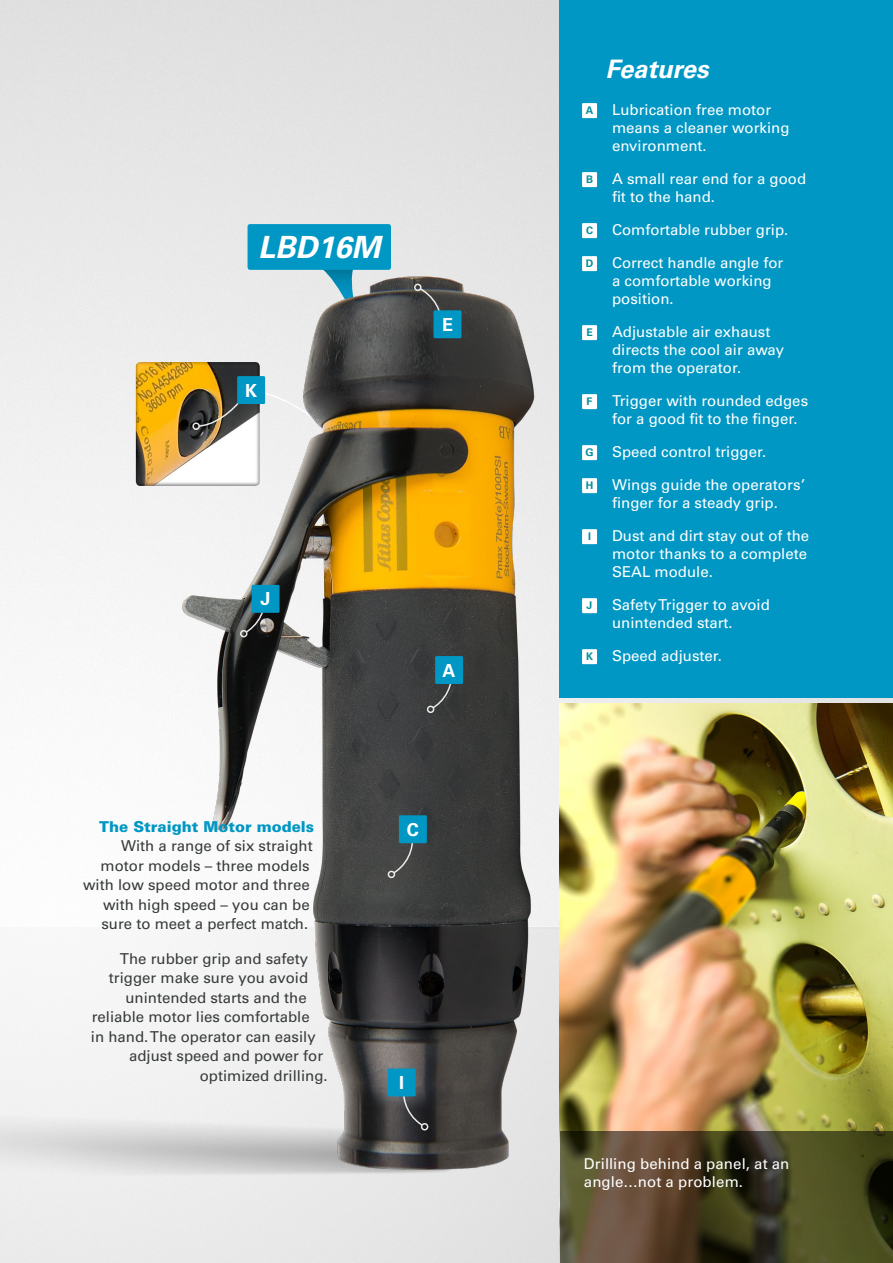
<style>
.page{position:relative;width:893px;height:1263px;background:#fff}
.page>*{position:absolute;margin:0;border:0;box-sizing:border-box;transform-origin:0 0}
.t1{font:italic 700 30.6px "Univers LT Std";color:#fff}
.t2{font:italic 700 25.5px "Univers LT Std";color:#fff}
.t3{font:700 18px "Univers LT Std";color:#fff}
.t4{font:15px/18px "Univers LT Std";color:#fff}
.t5{font:15px "Univers LT Std";color:#373a3b}
.t6{font:900 15px "Univers LT Std";color:#0097c4}
.t7{font:700 10.5px "Univers LT Std";color:#008f9d}
.s1{font-weight:700;font-size:10.5px;color:#008f9d}
</style>
<div class="page">
<div style="left:0;top:0;width:893px;height:704px;background:#e2e2e2"></div>
<div style="left:560px;top:0;width:333px;height:698px;background:#0097c4"></div>
<img style="left:0;top:216px;width:657px;height:1047px">
<svg style="left:392px;top:838px;width:22px;height:37px"></svg>
<div style="left:388px;top:871px;width:7px;height:7px;border:2px solid #fff;border-radius:50%"></div>
<div style="left:399px;top:815px;width:28px;height:28px;background:#0097c4;border-radius:2px"></div>
<svg style="left:418px;top:287px;width:25px;height:37px"></svg>
<div style="left:414px;top:284px;width:8px;height:7px;border:2px solid #fff;border-radius:50%"></div>
<div style="left:434px;top:310px;width:27px;height:28px;background:#0097c4;border-radius:2px"></div>
<svg style="left:402px;top:1090px;width:22px;height:37px"></svg>
<div style="left:421px;top:1123px;width:7px;height:7px;border:2px solid #fff;border-radius:50%"></div>
<div style="left:388px;top:1068px;width:28px;height:28px;background:#0097c4;border-radius:2px"></div>
<svg style="left:244px;top:597px;width:22px;height:37px"></svg>
<div style="left:240px;top:630px;width:8px;height:7px;border:2px solid #fff;border-radius:50%"></div>
<div style="left:252px;top:585px;width:28px;height:28px;background:#0097c4;border-radius:2px"></div>
<svg style="left:431px;top:673px;width:22px;height:37px"></svg>
<div style="left:427px;top:706px;width:7px;height:7px;border:2px solid #fff;border-radius:50%"></div>
<div style="left:435px;top:656px;width:28px;height:28px;background:#0097c4;border-radius:2px"></div>
<div style="left:582px;top:103px;width:15px;height:15px;background:#fff"></div>
<div style="left:582px;top:172px;width:15px;height:15px;background:#fff"></div>
<div style="left:582px;top:223px;width:15px;height:15px;background:#fff"></div>
<div style="left:582px;top:256px;width:15px;height:15px;background:#fff"></div>
<div style="left:582px;top:325px;width:15px;height:15px;background:#fff"></div>
<div style="left:582px;top:394px;width:15px;height:15px;background:#fff"></div>
<div style="left:582px;top:445px;width:15px;height:15px;background:#fff"></div>
<div style="left:582px;top:478px;width:15px;height:15px;background:#fff"></div>
<div style="left:582px;top:529px;width:15px;height:15px;background:#fff"></div>
<div style="left:582px;top:598px;width:15px;height:15px;background:#fff"></div>
<div style="left:582px;top:649px;width:15px;height:15px;background:#fff"></div>
<img style="left:560px;top:704px;width:333px;height:427px">
<svg style="left:560px;top:1131px;width:333px;height:132px;background:#4b4326"></svg>
<h1 class="t1" style="left:258px;top:229px;width:124px">LBD16M</h1>
<p class="t3" style="left:245px;top:380px;width:14px">K</p>
<p class="t3" style="left:442px;top:314px;width:12px">E</p>
<p class="t3" style="left:261px;top:588px;width:12px">J</p>
<p class="t6" style="left:99px;top:817px;width:216px">The Straight Motor models</p>
<p class="t5" style="left:121px;top:837px;width:193px">With a range of six straight</p>
<p class="t5" style="left:101px;top:857px;width:211px">motor models – three models</p>
<p class="t5" style="left:83px;top:876px;width:228px">with low speed motor and three</p>
<p class="t5" style="left:103px;top:896px;width:208px">with high speed – you can be</p>
<p class="t5" style="left:101px;top:915px;width:208px">sure to meet a perfect match.</p>
<p class="t5" style="left:120px;top:950px;width:190px">The rubber grip and safety</p>
<p class="t5" style="left:109px;top:969px;width:201px">trigger make sure you avoid</p>
<p class="t5" style="left:125px;top:989px;width:183px">unintended starts and the</p>
<p class="t5" style="left:92px;top:1008px;width:219px">reliable motor lies comfortable</p>
<p class="t5" style="left:91px;top:1028px;width:226px">in hand. The operator can easily</p>
<p class="t5" style="left:129px;top:1047px;width:196px">adjust speed and power for</p>
<p class="t5" style="left:200px;top:1067px;width:130px">optimized drilling.</p>
<p class="t3" style="left:443px;top:660px;width:14px">A</p>
<p class="t3" style="left:407px;top:819px;width:14px">C</p>
<p class="t3" style="left:399px;top:1072px;width:7px">I</p>
<h2 class="t2" style="left:605px;top:55px;width:105px">Features</h2>
<p class="t4" style="left:612px;top:101px;width:179px;text-indent:-26px"><span class="s1">A</span> Lubrication free motor means a cleaner working environment.</p>
<p class="t7" style="left:586px;top:174px;width:9px">B</p>
<p class="t4" style="left:612px;top:170px;width:196px">A small rear end for a good fit to the hand.</p>
<p class="t7" style="left:586px;top:225px;width:9px">C</p>
<p class="t4" style="left:612px;top:221px;width:178px">Comfortable rubber grip.</p>
<p class="t4" style="left:612px;top:254px;width:173px;text-indent:-26px"><span class="s1">D</span> Correct handle angle for a comfortable working position.</p>
<p class="t7" style="left:586px;top:327px;width:8px">E</p>
<p class="t4" style="left:612px;top:323px;width:174px">Adjustable air exhaust directs the cool air away from the operator.</p>
<p class="t7" style="left:587px;top:396px;width:7px">F</p>
<p class="t4" style="left:612px;top:392px;width:198px">Trigger with rounded edges for a good fit to the finger.</p>
<p class="t4" style="left:585px;top:443px;width:182px"><span class="s1">G</span> Speed control trigger.</p>
<p class="t4" style="left:586px;top:476px;width:221px;text-align:center"><span class="s1">H</span> Wings guide the operators’ finger for a steady grip.</p>
<p class="t7" style="left:588px;top:531px;width:4px">I</p>
<p class="t4" style="left:612px;top:527px;width:199px">Dust and dirt stay out of the motor thanks to a complete<br>SEAL module.</p>
<p class="t7" style="left:587px;top:600px;width:7px">J</p>
<p class="t4" style="left:612px;top:596px;width:159px">Safety Trigger to avoid unintended start.</p>
<p class="t7" style="left:586px;top:651px;width:9px">K</p>
<p class="t4" style="left:612px;top:647px;width:112px">Speed adjuster.</p>
<p class="t4" style="left:584px;top:1154px;width:207px">Drilling behind a panel, at an angle…not a problem.</p>
</div>
